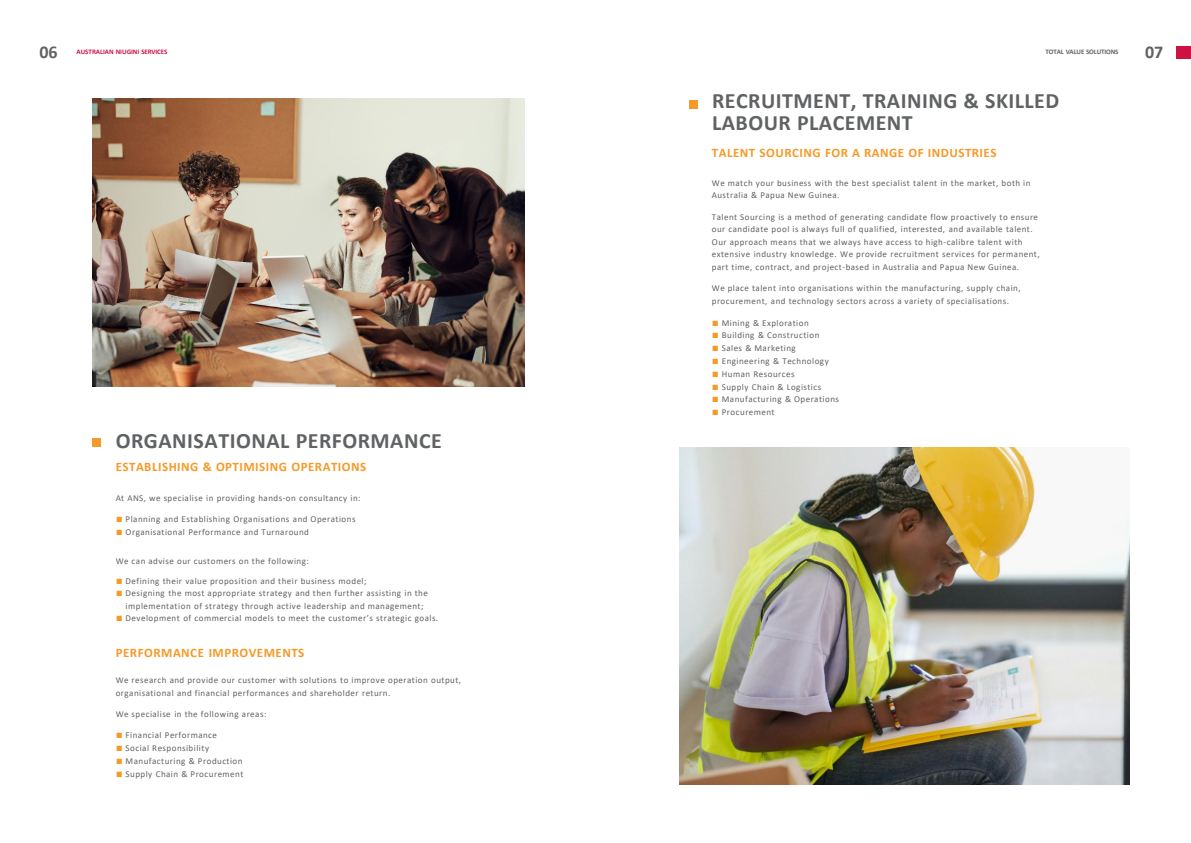
<style>
.page{position:relative;width:1191px;height:843px;background:#fff}
.page>*{position:absolute;margin:0;border:0;box-sizing:border-box;transform-origin:0 0}
.t1{font:700 22px/22px "Calibri";letter-spacing:.02em;color:#606264}
.t2{font:700 18px "Calibri";color:#606264}
.t3{font:700 13px "Calibri";letter-spacing:.035em;color:#f59a28}
.t4{font:9px/12.5px "Calibri";letter-spacing:.05em;color:#606264}
.t5{font:700 7px "Calibri";letter-spacing:-.005em;color:#cd1342}
.t6{font:700 7px "Calibri";letter-spacing:-.02em;color:#606264}
.s1{font-family:"Lucida Sans Unicode";color:#f59a28}
</style>
<div class="page">
<div style="left:93px;top:438px;width:8px;height:8px;background:#f59a28"></div>
<div style="left:689px;top:100px;width:9px;height:9px;background:#f59a28"></div>
<img style="left:93px;top:98px;width:432px;height:288px">
<img style="left:680px;top:447px;width:449px;height:336px">
<div style="left:1176px;top:46px;width:15px;height:13px;background:#cd1342"></div>
<p class="t2" style="left:40px;top:39px;width:20px">06</p>
<p class="t5" style="left:77px;top:47px;width:92px">AUSTRALIAN NIUGINI SERVICES</p>
<p class="t6" style="left:1046px;top:47px;width:75px">TOTAL VALUE SOLUTIONS</p>
<p class="t2" style="left:1145px;top:39px;width:20px">07</p>
<p class="t1" style="left:116px;top:429px;width:328px">ORGANISATIONAL PERFORMANCE</p>
<p class="t3" style="left:116px;top:457px;width:252px">ESTABLISHING &amp; OPTIMISING OPERATIONS</p>
<p class="t4" style="left:116px;top:491px;width:247px">At ANS, we specialise in providing hands-on consultancy in:</p>
<p class="t4" style="left:116px;top:512px;width:241px"><span class="s1">■</span> Planning and Establishing Organisations and Operations</p>
<p class="t4" style="left:116px;top:525px;width:195px"><span class="s1">■</span> Organisational Performance and Turnaround</p>
<p class="t4" style="left:116px;top:553px;width:195px">We can advise our customers on the following:</p>
<p class="t4" style="left:116px;top:574px;width:252px"><span class="s1">■</span> Defining their value proposition and their business model;</p>
<p class="t4" style="left:126px;top:586px;width:304px;text-indent:-10px"><span class="s1">■</span> Designing the most appropriate strategy and then further assisting in the implementation of strategy through active leadership and management;</p>
<p class="t4" style="left:116px;top:611px;width:324px"><span class="s1">■</span> Development of commercial models to meet the customer’s strategic goals.</p>
<p class="t3" style="left:116px;top:643px;width:190px">PERFORMANCE IMPROVEMENTS</p>
<p class="t4" style="left:116px;top:673px;width:347px">We research and provide our customer with solutions to improve operation output, organisational and financial performances and shareholder return.</p>
<p class="t4" style="left:116px;top:707px;width:152px">We specialise in the following areas:</p>
<p class="t4" style="left:116px;top:728px;width:103px"><span class="s1">■</span> Financial Performance</p>
<p class="t4" style="left:116px;top:741px;width:95px"><span class="s1">■</span> Social Responsibility</p>
<p class="t4" style="left:116px;top:753px;width:128px"><span class="s1">■</span> Manufacturing &amp; Production</p>
<p class="t4" style="left:116px;top:766px;width:129px"><span class="s1">■</span> Supply Chain &amp; Procurement</p>
<p class="t1" style="left:712px;top:89px;width:349px">RECRUITMENT, TRAINING &amp; SKILLED<br>LABOUR PLACEMENT</p>
<p class="t3" style="left:712px;top:143px;width:286px">TALENT SOURCING FOR A RANGE OF INDUSTRIES</p>
<p class="t4" style="left:712px;top:176px;width:320px">We match your business with the best specialist talent in the market, both in<br>Australia &amp; Papua New Guinea.</p>
<p class="t4" style="left:712px;top:210px;width:329px">Talent Sourcing is a method of generating candidate flow proactively to ensure our candidate pool is always full of qualified, interested, and available talent.<br>Our approach means that we always have access to high-calibre talent with extensive industry knowledge. We provide recruitment services for permanent, part time, contract, and project-based in Australia and Papua New Guinea.</p>
<p class="t4" style="left:712px;top:282px;width:310px">We place talent into organisations within the manufacturing, supply chain, procurement, and technology sectors across a variety of specialisations.</p>
<p class="t4" style="left:712px;top:316px;width:98px"><span class="s1">■</span> Mining &amp; Exploration</p>
<p class="t4" style="left:712px;top:329px;width:109px"><span class="s1">■</span> Building &amp; Construction</p>
<p class="t4" style="left:712px;top:341px;width:86px"><span class="s1">■</span> Sales &amp; Marketing</p>
<p class="t4" style="left:712px;top:354px;width:118px"><span class="s1">■</span> Engineering &amp; Technology</p>
<p class="t4" style="left:712px;top:367px;width:84px"><span class="s1">■</span> Human Resources</p>
<p class="t4" style="left:712px;top:380px;width:111px"><span class="s1">■</span> Supply Chain &amp; Logistics</p>
<p class="t4" style="left:712px;top:393px;width:129px"><span class="s1">■</span> Manufacturing &amp; Operations</p>
<p class="t4" style="left:712px;top:405px;width:64px"><span class="s1">■</span> Procurement</p>
</div>
